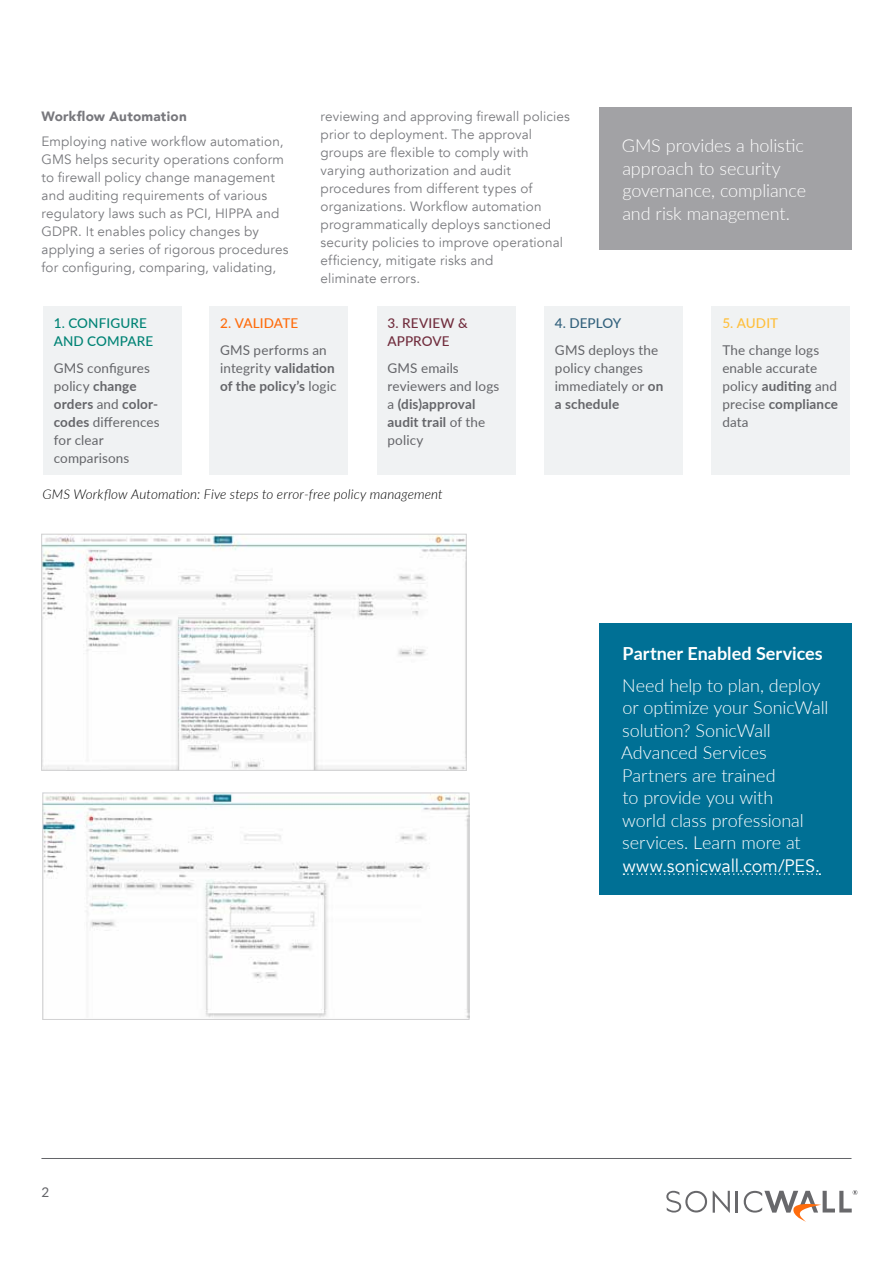
<style>
.page{position:relative;width:893px;height:1263px;background:#fff}
.page>*{position:absolute;margin:0;border:0;box-sizing:border-box;transform-origin:0 0}
.t1{font:300 18px/22.5px "Lato";letter-spacing:-.005em;color:#fff}
.t2{font:700 18px "Lato";color:#fff}
.t3{font:18px "Avenir";color:#fff}
.t4{font:13.5px/18px "Avenir";letter-spacing:.01em;color:#78797d}
.t5{font:13.5px/18px "Lato";letter-spacing:.01em;color:#646569}
.t6{font:italic 300 13.5px "Lato";letter-spacing:.01em;color:#000}
.t7{font:500 13.5px/18px "Lato";letter-spacing:.01em;color:#008375}
.t8{font:900 13.5px "Avenir";letter-spacing:.015em;color:#78787d}
.t9{font:500 13.5px/18px "Lato";letter-spacing:.005em;color:#712d3d}
.t10{font:500 13.5px "Lato";letter-spacing:.005em;color:#ff6c0c}
.t11{font:500 13.5px "Lato";color:#33627d}
.t12{font:500 13.5px "Lato";letter-spacing:.01em;color:#ffbf3b}
.s1{font-weight:700}
</style>
<div class="page">
<hr style="left:41px;top:1158px;width:810px;height:1px;background:#646569">
<svg style="left:713px;top:1191px;width:17px;height:22px"></svg>
<hr style="left:736px;top:1191px;width:2px;height:21px;background:#68686b">
<svg style="left:666px;top:1191px;width:41px;height:21px"></svg>
<svg style="left:744px;top:1190px;width:113px;height:32px"></svg>
<div style="left:600px;top:108px;width:252px;height:142px;background:#a2a2a5"></div>
<div style="left:43px;top:306px;width:139px;height:168px;background:#f0f2f3"></div>
<div style="left:209px;top:306px;width:139px;height:168px;background:#f0f2f3"></div>
<div style="left:377px;top:306px;width:138px;height:168px;background:#f0f2f3"></div>
<div style="left:544px;top:306px;width:139px;height:168px;background:#f0f2f3"></div>
<div style="left:712px;top:306px;width:138px;height:168px;background:#f0f2f3"></div>
<img style="left:43px;top:536px;width:421px;height:232px">
<div style="left:41px;top:534px;width:425px;height:236px;border:1px solid #d1d1d2"></div>
<img style="left:45px;top:795px;width:422px;height:223px">
<div style="left:43px;top:793px;width:426px;height:227px;border:1px solid #d1d1d2"></div>
<div style="left:600px;top:623px;width:252px;height:271px;background:#007095"></div>
<svg style="left:623px;top:873px;width:197px;height:2px"></svg>
<p class="t8" style="left:42px;top:105px;width:147px">Workflow Automation</p>
<p class="t4" style="left:42px;top:132px;width:249px">Employing native workflow automation, GMS helps security operations conform to firewall policy change management and auditing requirements of various regulatory laws such as PCI, HIPPA and GDPR. It enables policy changes by applying a series of rigorous procedures for configuring, comparing, validating,</p>
<p class="t4" style="left:321px;top:108px;width:251px">reviewing and approving firewall policies prior to deployment. The approval groups are flexible to comply with varying authorization and audit procedures from different types of organizations. Workflow automation programmatically deploys sanctioned security policies to improve operational efficiency, mitigate risks and<br>eliminate errors.</p>
<h1 class="t1" style="left:622px;top:134px;width:186px">GMS provides a holistic approach to security governance, compliance and risk management.</h1>
<p class="t7" style="left:54px;top:313px;width:101px">1. CONFIGURE<br>AND COMPARE</p>
<p class="t5" style="left:54px;top:358px;width:108px">GMS configures policy <span class="s1">change orders</span> and <span class="s1">color&shy;codes</span> differences for clear comparisons</p>
<p class="t10" style="left:220px;top:313px;width:78px">2. VALIDATE</p>
<p class="t5" style="left:220px;top:340px;width:118px">GMS performs an integrity <span class="s1">validation of the policy’s</span> logic</p>
<p class="t9" style="left:388px;top:313px;width:82px">3. REVIEW &amp;<br>APPROVE</p>
<p class="t5" style="left:388px;top:358px;width:113px">GMS emails reviewers and logs a <span class="s1">(dis)approval audit trail</span> of the policy</p>
<p class="t6" style="left:43px;top:485px;width:402px">GMS Workflow Automation: Five steps to error-free policy management</p>
<p class="t11" style="left:555px;top:313px;width:68px">4. DEPLOY</p>
<p class="t5" style="left:555px;top:340px;width:110px">GMS deploys the policy changes immediately or <span class="s1">on a schedule</span></p>
<p class="t12" style="left:722px;top:313px;width:54px">5. AUDIT</p>
<p class="t5" style="left:722px;top:340px;width:117px">The change logs enable accurate policy <span class="s1">auditing</span> and precise <span class="s1">compliance </span>data</p>
<h1 class="t2" style="left:623px;top:641px;width:202px">Partner Enabled Services</h1>
<h1 class="t1" style="left:621px;top:673px;width:209px">Need help to plan, deploy or optimize your SonicWall solution? SonicWall<br>Advanced Services<br>Partners are trained<br>to provide you with<br>world class professional services. Learn more at</h1>
<h1 class="t3" style="left:623px;top:855px;width:199px">www.sonicwall.com/PES.</h1>
<p class="t5" style="left:41px;top:1183px;width:9px">2</p>
</div>
